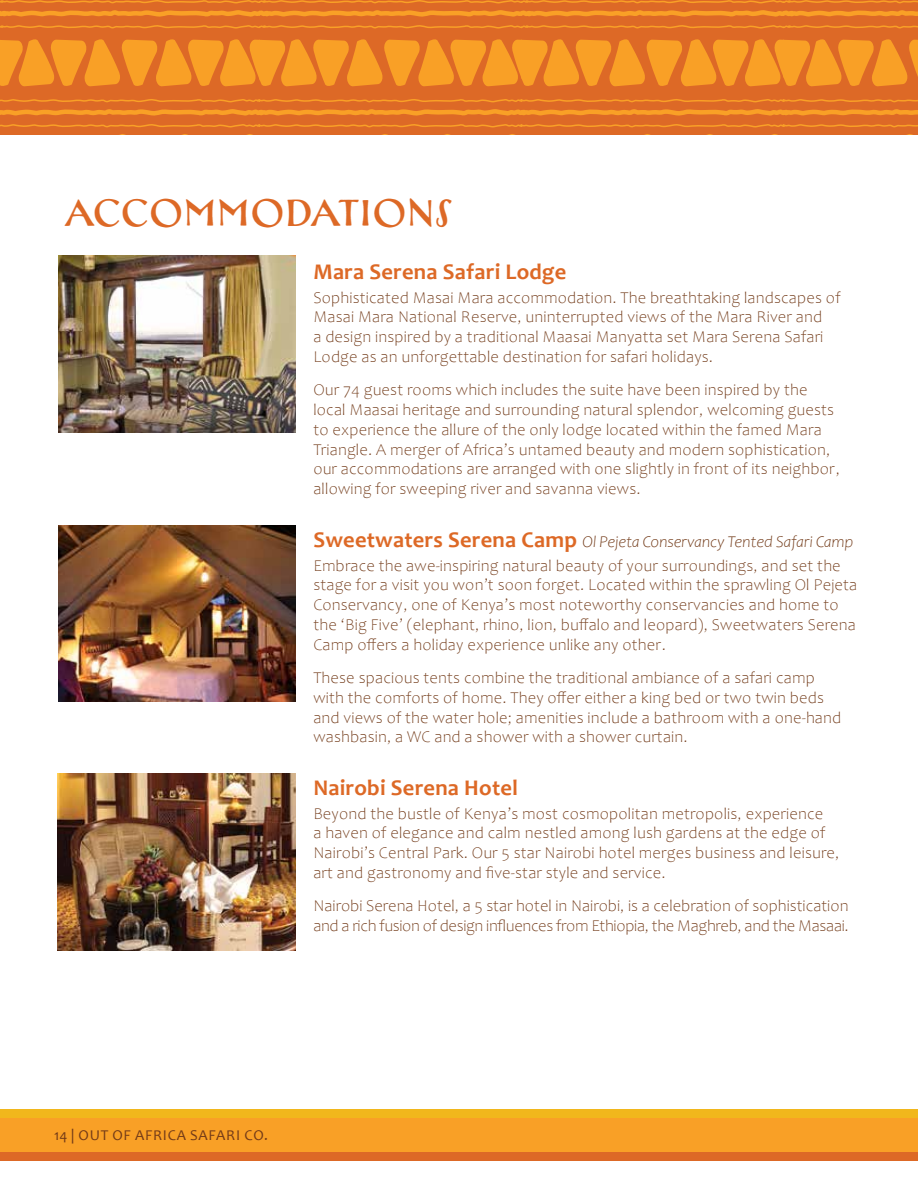
<style>
.page{position:relative;width:918px;height:1188px;background:#fff}
.page>*{position:absolute;margin:0;border:0;box-sizing:border-box;transform-origin:0 0}
.t1{font:37.5px "Tomarik Serif";letter-spacing:-.08em;color:#dd6926}
.t2{font:700 22.5px "Candara";letter-spacing:.01em;color:#dd6926}
.t3{font:300 16.5px/19.8px "Candara";letter-spacing:.01em;color:#723a18}
.t4{font:15px "Candara";letter-spacing:.05em;color:#723a18}
.s1{font-weight:700;font-size:22.5px;color:#dd6926}
.s2{font-style:italic}
</style>
<div class="page">
<svg style="left:0;top:0;width:918px;height:135px;fill:#dd6926"></svg>
<div style="left:0;top:1118px;width:918px;height:35px;background:#f9a026"></div>
<div style="left:0;top:1109px;width:918px;height:9px;background:#f1b71c"></div>
<div style="left:0;top:1153px;width:918px;height:8px;background:#dd6926"></div>
<img style="left:58px;top:525px;width:237px;height:177px">
<img style="left:58px;top:256px;width:237px;height:177px">
<img style="left:58px;top:773px;width:238px;height:177px">
<h1 class="t1" style="left:63px;top:183px;width:393px">ACCOMMODATIONS</h1>
<h2 class="t2" style="left:313px;top:257px;width:254px">Mara Serena Safari Lodge</h2>
<p class="t3" style="left:313px;top:288px;width:529px">Sophisticated Masai Mara accommodation. The breathtaking landscapes of Masai Mara National Reserve, uninterrupted views of the Mara River and<br>a design inspired by a traditional Maasai Manyatta set Mara Serena Safari Lodge as an unforgettable destination for safari holidays.</p>
<p class="t3" style="left:313px;top:380px;width:528px">Our 74 guest rooms which includes the suite have been inspired by the local Maasai heritage and surrounding natural splendor, welcoming guests to experience the allure of the only lodge located within the famed Mara Triangle. A merger of Africa’s untamed beauty and modern sophistication, our accommodations are arranged with one slightly in front of its neighbor, allowing for sweeping river and savanna views.</p>
<p class="t3" style="left:313px;top:529px;width:541px;line-height:24px"><span class="s1">Sweetwaters Serena Camp</span> <span class="s2">Ol Pejeta Conservancy Tented Safari Camp<br></span>Embrace the awe-inspiring natural beauty of your surroundings, and set the</p>
<p class="t3" style="left:313px;top:575px;width:546px">stage for a visit you won’t soon forget. Located within the sprawling Ol Pejeta Conservancy, one of Kenya’s most noteworthy conservancies and home to the ‘Big Five’ (elephant, rhino, lion, buffalo and leopard), Sweetwaters Serena Camp offers a holiday experience unlike any other.</p>
<p class="t3" style="left:313px;top:668px;width:529px">These spacious tents combine the traditional ambiance of a safari camp with the comforts of home. They offer either a king bed or two twin beds and views of the water hole; amenities include a bathroom with a one-hand washbasin, a WC and a shower with a shower curtain.</p>
<h2 class="t2" style="left:313px;top:773px;width:206px">Nairobi Serena Hotel</h2>
<p class="t3" style="left:313px;top:804px;width:528px">Beyond the bustle of Kenya’s most cosmopolitan metropolis, experience<br>a haven of elegance and calm nestled among lush gardens at the edge of Nairobi’s Central Park. Our 5 star Nairobi hotel merges business and leisure, art and gastronomy and five-star style and service.</p>
<p class="t3" style="left:313px;top:896px;width:537px">Nairobi Serena Hotel, a 5 star hotel in Nairobi, is a celebration of sophistication and a rich fusion of design influences from Ethiopia, the Maghreb, and the Masaai.</p>
<p class="t4" style="left:54px;top:1125px;width:215px">14 | OUT OF AFRICA SAFARI CO.</p>
</div>
